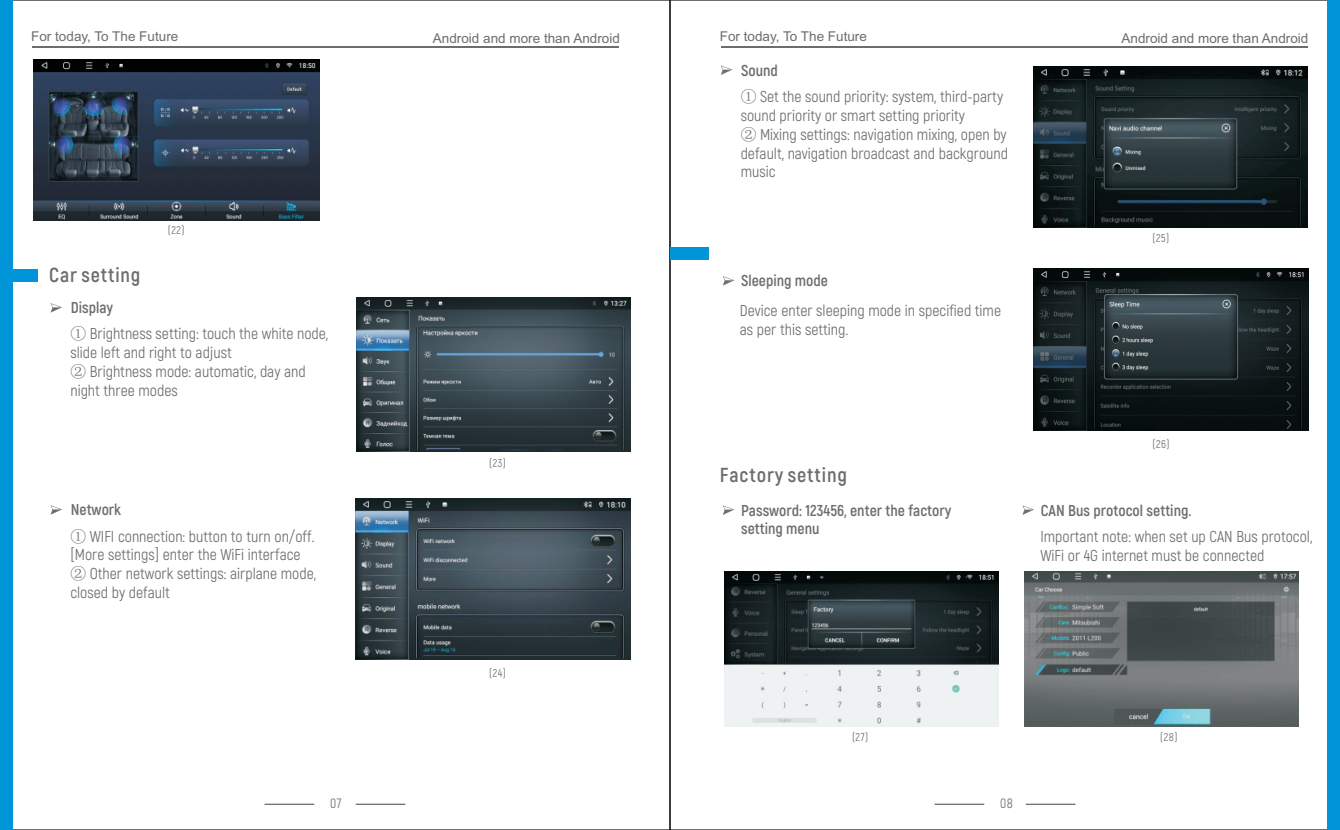
<style>
.page{position:relative;width:1340px;height:830px;background:#fff}
.page>*{position:absolute;margin:0;border:0;box-sizing:border-box;transform-origin:0 0}
.t1{font:700 20.25px "Akrobat";letter-spacing:.045em;color:#6c6d70}
.t2{font:15.75px/18.9px "Akrobat";color:#6c6d70}
.t3{font:700 15.75px/18.9px "Akrobat";color:#6c6d70}
.t4{font:13.5px "Arial";color:#6c6d70}
.t5{font:13.5px "Akrobat";color:#6c6d70}
.t6{font:11.25px "Akrobat";letter-spacing:.045em;color:#6c6d70}
.s1{font-weight:700}
.s2{font-family:"Sim Sun"}
</style>
<div class="page">
<hr style="left:32px;top:46px;width:587px;height:2px;background:#6c6d70">
<hr style="left:721px;top:46px;width:586px;height:2px;background:#6c6d70">
<img style="left:34px;top:59px;width:285px;height:161px">
<div style="left:0;top:269px;width:38px;height:13px;background:#0095d9"></div>
<svg style="left:50px;top:303px;width:12px;height:9px"></svg>
<svg style="left:50px;top:505px;width:12px;height:9px"></svg>
<svg style="left:721px;top:65px;width:11px;height:10px"></svg>
<svg style="left:723px;top:276px;width:11px;height:9px"></svg>
<img style="left:1033px;top:268px;width:275px;height:162px">
<div style="left:670px;top:247px;width:38px;height:13px;background:#0095d9"></div>
<svg style="left:723px;top:505px;width:11px;height:9px"></svg>
<svg style="left:1022px;top:505px;width:12px;height:9px"></svg>
<div style="left:0;top:0;width:13px;height:829px;background:#0095d9"></div>
<div style="left:1327px;top:0;width:12px;height:829px;background:#0095d9"></div>
<img style="left:724px;top:571px;width:274px;height:154px">
<img style="left:1024px;top:571px;width:274px;height:154px">
<hr style="left:264px;top:803px;width:50px;height:1px;background:#6c6d70">
<hr style="left:356px;top:803px;width:49px;height:1px;background:#6c6d70">
<hr style="left:934px;top:803px;width:50px;height:1px;background:#6c6d70">
<hr style="left:1025px;top:803px;width:50px;height:1px;background:#6c6d70">
<img style="left:356px;top:498px;width:274px;height:161px">
<img style="left:1033px;top:66px;width:274px;height:161px">
<img style="left:356px;top:297px;width:274px;height:154px">
<p class="t4" style="left:31px;top:32px;width:149px">For today, To The Future</p>
<p class="t4" style="left:433px;top:33px;width:188px">Android and more than Android</p>
<p class="t4" style="left:719px;top:32px;width:149px">For today, To The Future</p>
<p class="t4" style="left:1121px;top:33px;width:188px">Android and more than Android</p>
<p class="t6" style="left:168px;top:223px;width:18px">(22)</p>
<p class="t1" style="left:49px;top:264px;width:93px">Car setting</p>
<p class="t2" style="left:70px;top:295px;width:259px;line-height:26.1px"><span class="s1">Display<br></span><span class="s2">①</span> Brightness setting: touch the white node,</p>
<p class="t2" style="left:70px;top:343px;width:237px">slide left and right to adjust<br><span class="s2">②</span> Brightness mode: automatic, day and night three modes</p>
<p class="t2" style="left:70px;top:497px;width:246px;line-height:26.1px"><span class="s1">Network<br></span><span class="s2">①</span> WIFI connection: button to turn on/off.</p>
<p class="t2" style="left:70px;top:545px;width:247px">[More settings] enter the WiFi interface<br><span class="s2">②</span> Other network settings: airplane mode, closed by default</p>
<p class="t6" style="left:489px;top:456px;width:18px">(23)</p>
<p class="t6" style="left:489px;top:666px;width:18px">(24)</p>
<p class="t2" style="left:740px;top:57px;width:264px;line-height:26.1px"><span class="s1">Sound<br></span><span class="s2">①</span> Set the sound priority: system, third-party</p>
<p class="t2" style="left:740px;top:106px;width:269px">sound priority or smart setting priority<br><span class="s2">②</span> Mixing settings: navigation mixing, open by default, navigation broadcast and background music</p>
<p class="t3" style="left:741px;top:271px;width:88px">Sleeping mode</p>
<p class="t2" style="left:740px;top:301px;width:263px">Device enter sleeping mode in specified time as per this setting.</p>
<p class="t6" style="left:1152px;top:231px;width:18px">(25)</p>
<p class="t6" style="left:1152px;top:437px;width:19px">(26)</p>
<p class="t1" style="left:720px;top:463px;width:129px">Factory setting</p>
<p class="t3" style="left:741px;top:500px;width:212px">Password: 123456, enter the factory setting menu</p>
<p class="t3" style="left:1040px;top:500px;width:152px">CAN Bus protocol setting.</p>
<p class="t2" style="left:1040px;top:527px;width:273px">Important note: when set up CAN Bus protocol,<br>WiFi or 4G internet must be connected</p>
<p class="t6" style="left:852px;top:730px;width:18px">(27)</p>
<p class="t6" style="left:1160px;top:730px;width:19px">(28)</p>
<p class="t5" style="left:330px;top:795px;width:13px">07</p>
<p class="t5" style="left:1000px;top:795px;width:14px">08</p>
</div>
